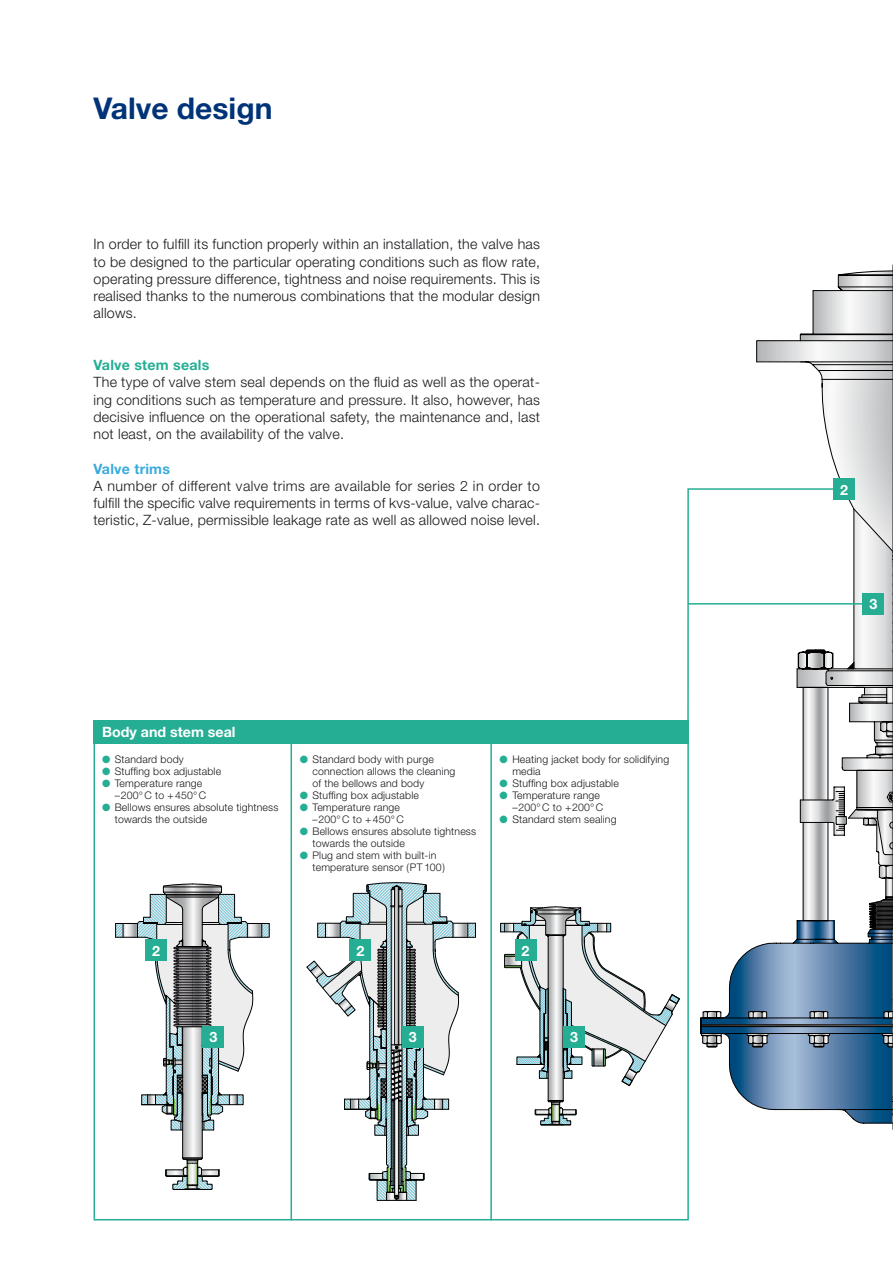
<style>
.page{position:relative;width:893px;height:1263px;background:#fff}
.page>*{position:absolute;margin:0;border:0;box-sizing:border-box;transform-origin:0 0}
.t1{font:700 30px "Helvetica Neue";color:#003378}
.t2{font:300 14.25px/17.2px "Helvetica Neue";letter-spacing:.015em;color:#1a171c;text-align:justify}
.t3{font:700 14.25px "Helvetica Neue";color:#fff}
.t4{font:700 14.25px "Helvetica Neue";letter-spacing:.015em;color:#25ae93}
.t5{font:700 14.25px "Helvetica Neue";letter-spacing:.015em;color:#3aaadc}
.t6{font:300 10.5px/12px "Helvetica Neue";letter-spacing:.015em;color:#1a171c}
.s1{color:#25ae93}
</style>
<div class="page">
<hr style="left:892px;top:265px;width:1px;height:864px;background:#1a171c">
<hr style="left:291px;top:720px;width:1px;height:500px;background:#25ae93">
<hr style="left:490px;top:720px;width:2px;height:500px;background:#25ae93">
<div style="left:94px;top:720px;width:595px;height:24px;background:#25ae93"></div>
<svg style="left:115px;top:884px;width:154px;height:306px"></svg>
<hr style="left:164px;top:887px;width:57px;height:1px;background:#010000">
<hr style="left:150px;top:894px;width:69px;height:1px;background:#010000">
<svg style="left:500px;top:907px;width:180px;height:218px"></svg>
<svg style="left:307px;top:882px;width:169px;height:318px"></svg>
<svg style="left:687px;top:270px;width:206px;height:854px"></svg>
<div style="left:833px;top:478px;width:22px;height:22px;background:#25ae93"></div>
<hr style="left:688px;top:603px;width:189px;height:2px;background:#25ae93">
<div style="left:203px;top:1026px;width:21px;height:21px;background:#25ae93"></div>
<div style="left:402px;top:1026px;width:21px;height:21px;background:#25ae93"></div>
<div style="left:563px;top:1026px;width:22px;height:21px;background:#25ae93"></div>
<div style="left:146px;top:940px;width:21px;height:21px;background:#25ae93"></div>
<div style="left:350px;top:940px;width:21px;height:21px;background:#25ae93"></div>
<div style="left:515px;top:940px;width:21px;height:21px;background:#25ae93"></div>
<div style="left:863px;top:593px;width:21px;height:21px;background:#25ae93"></div>
<h1 class="t1" style="left:94px;top:90px;width:180px">Valve design</h1>
<p class="t2" style="left:94px;top:235px;width:448px">In order to fulfill its function properly within an installation, the valve has to be designed to the particular operating conditions such as flow rate, operating pressure difference, tightness and noise requirements. This is realised thanks to the numerous combinations that the modular design allows.</p>
<p class="t4" style="left:94px;top:356px;width:117px">Valve stem seals</p>
<p class="t2" style="left:94px;top:373px;width:448px">The type of valve stem seal depends on the fluid as well as the operat&shy;ing conditions such as temperature and pressure. It also, however, has decisive influence on the operational safety, the maintenance and, last not least, on the availability of the valve.</p>
<p class="t5" style="left:94px;top:460px;width:78px">Valve trims</p>
<p class="t2" style="left:94px;top:477px;width:448px">A number of different valve trims are available for series 2 in order to fulfill the specific valve requirements in terms of kvs-value, valve charac&shy;teristic, Z-value, permissible leakage rate as well as allowed noise level.</p>
<p class="t3" style="left:102px;top:723px;width:135px">Body and stem seal</p>
<p class="t6" style="left:102px;top:753px;width:83px"><span class="s1">●</span> Standard body</p>
<p class="t6" style="left:102px;top:765px;width:121px"><span class="s1">●</span> Stuffing box adjustable</p>
<p class="t6" style="left:115px;top:777px;width:93px;text-indent:-13px"><span class="s1">●</span> Temperature range –200° C to +450° C</p>
<p class="t6" style="left:115px;top:801px;width:165px;text-indent:-13px"><span class="s1">●</span> Bellows ensures absolute tightness towards the outside</p>
<p class="t6" style="left:313px;top:753px;width:144px;text-indent:-13px"><span class="s1">●</span> Standard body with purge connection allows the cleaning of the bellows and body</p>
<p class="t6" style="left:300px;top:789px;width:121px"><span class="s1">●</span> Stuffing box adjustable</p>
<p class="t6" style="left:313px;top:801px;width:93px;text-indent:-13px"><span class="s1">●</span> Temperature range –200° C to +450° C</p>
<p class="t6" style="left:313px;top:825px;width:165px;text-indent:-13px"><span class="s1">●</span> Bellows ensures absolute tightness towards the outside</p>
<p class="t6" style="left:313px;top:849px;width:134px;text-indent:-13px"><span class="s1">●</span> Plug and stem with built-in temperature sensor (PT 100)</p>
<p class="t6" style="left:512px;top:753px;width:158px;text-indent:-13px"><span class="s1">●</span> Heating jacket body for solidifying media</p>
<p class="t6" style="left:500px;top:777px;width:121px"><span class="s1">●</span> Stuffing box adjustable</p>
<p class="t6" style="left:512px;top:789px;width:92px;text-indent:-13px"><span class="s1">●</span> Temperature range –200° C to +200° C</p>
<p class="t6" style="left:500px;top:813px;width:118px"><span class="s1">●</span> Standard stem sealing</p>
<p class="t3" style="left:152px;top:942px;width:9px">2</p>
<p class="t3" style="left:356px;top:942px;width:9px">2</p>
<p class="t3" style="left:522px;top:942px;width:9px">2</p>
<p class="t3" style="left:209px;top:1028px;width:9px">3</p>
<p class="t3" style="left:409px;top:1028px;width:9px">3</p>
<p class="t3" style="left:570px;top:1028px;width:9px">3</p>
<p class="t3" style="left:840px;top:481px;width:9px">2</p>
<p class="t3" style="left:869px;top:595px;width:9px">3</p>
</div>
